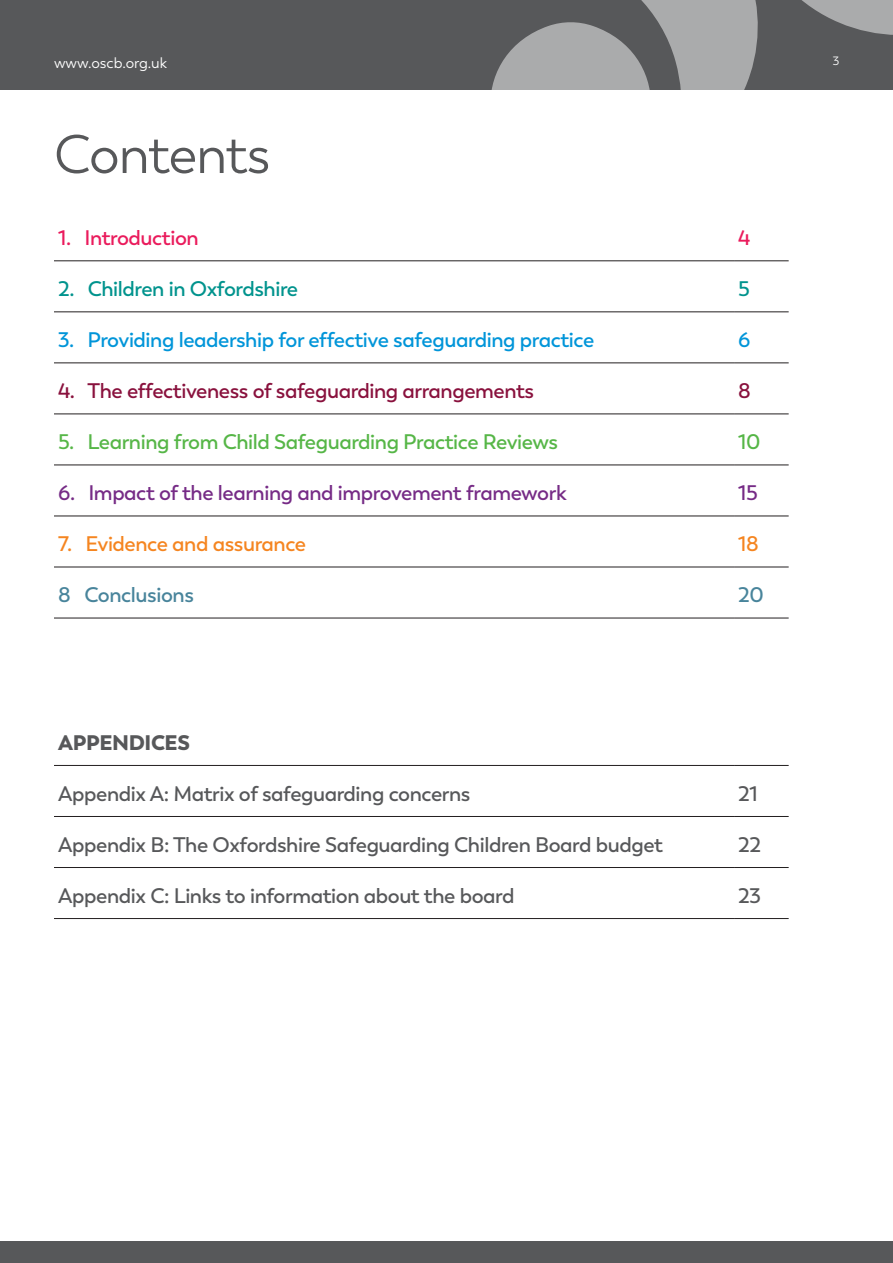
<style>
.page{position:relative;width:893px;height:1263px;background:#fff}
.page>*{position:absolute;margin:0;border:0;box-sizing:border-box;transform-origin:0 0}
.t1{font:54px "Trenda";letter-spacing:-.03em;color:#57585a}
.t2{font:600 21px "Trenda";letter-spacing:-.02em;color:#57585a}
.t3{font:600 21px "Trenda";letter-spacing:-.02em;color:#0095d9}
.t4{font:600 21px "Trenda";letter-spacing:-.02em;color:#56b647}
.t5{font:600 21px "Trenda";letter-spacing:-.02em;color:#762b86}
.t6{font:600 21px "Trenda";letter-spacing:-.02em;color:#89113d}
.t7{font:600 21px "Trenda";letter-spacing:-.02em;color:#00938d}
.t8{font:600 21px "Trenda";letter-spacing:-.02em;color:#f58520}
.t9{font:600 21px "Trenda";letter-spacing:-.02em;color:#ea1b5c}
.t10{font:600 21px "Trenda";letter-spacing:-.02em;color:#48849b}
.t11{font:900 21px "Trenda";letter-spacing:-.02em;color:#57585a}
.t12{font:15px "Trenda";color:#fff}
.t13{font:12px "Trenda";color:#fff}
</style>
<div class="page">
<div style="left:0;top:0;width:893px;height:89px;background:#57585a"></div>
<svg style="left:492px;top:0;width:401px;height:89px"></svg>
<hr style="left:54px;top:261px;width:680px;height:1px;background:#231f20">
<hr style="left:734px;top:261px;width:55px;height:1px;background:#231f20">
<hr style="left:54px;top:312px;width:680px;height:1px;background:#231f20">
<hr style="left:734px;top:312px;width:55px;height:1px;background:#231f20">
<hr style="left:54px;top:363px;width:680px;height:1px;background:#231f20">
<hr style="left:734px;top:363px;width:55px;height:1px;background:#231f20">
<hr style="left:54px;top:414px;width:680px;height:1px;background:#231f20">
<hr style="left:734px;top:414px;width:55px;height:1px;background:#231f20">
<hr style="left:54px;top:465px;width:680px;height:1px;background:#231f20">
<hr style="left:734px;top:465px;width:55px;height:1px;background:#231f20">
<hr style="left:54px;top:516px;width:680px;height:1px;background:#231f20">
<hr style="left:734px;top:516px;width:55px;height:1px;background:#231f20">
<hr style="left:54px;top:567px;width:680px;height:1px;background:#231f20">
<hr style="left:734px;top:567px;width:55px;height:1px;background:#231f20">
<hr style="left:54px;top:618px;width:680px;height:1px;background:#231f20">
<hr style="left:734px;top:618px;width:55px;height:1px;background:#231f20">
<svg style="left:55px;top:764px;width:733px;height:1px"></svg>
<hr style="left:54px;top:765px;width:680px;height:1px;background:#231f20">
<hr style="left:734px;top:765px;width:55px;height:1px;background:#231f20">
<hr style="left:54px;top:816px;width:680px;height:1px;background:#231f20">
<hr style="left:734px;top:816px;width:55px;height:1px;background:#231f20">
<hr style="left:54px;top:867px;width:680px;height:1px;background:#231f20">
<hr style="left:734px;top:867px;width:55px;height:1px;background:#231f20">
<hr style="left:54px;top:918px;width:680px;height:1px;background:#231f20">
<hr style="left:734px;top:918px;width:55px;height:1px;background:#231f20">
<div style="left:0;top:1242px;width:893px;height:21px;background:#57585a"></div>
<p class="t12" style="left:54px;top:54px;width:115px">www.oscb.org.uk</p>
<p class="t13" style="left:833px;top:54px;width:8px">3</p>
<h1 class="t1" style="left:54px;top:123px;width:218px">Contents</h1>
<p class="t9" style="left:58px;top:225px;width:142px">1. Introduction</p>
<p class="t9" style="left:738px;top:225px;width:14px">4</p>
<p class="t7" style="left:58px;top:276px;width:241px">2. Children in Oxfordshire</p>
<p class="t7" style="left:738px;top:276px;width:13px">5</p>
<p class="t3" style="left:58px;top:327px;width:537px">3. Providing leadership for effective safeguarding practice</p>
<p class="t3" style="left:738px;top:327px;width:14px">6</p>
<p class="t6" style="left:58px;top:378px;width:477px">4. The effectiveness of safeguarding arrangements</p>
<p class="t6" style="left:738px;top:378px;width:14px">8</p>
<p class="t4" style="left:58px;top:429px;width:501px">5. Learning from Child Safeguarding Practice Reviews</p>
<p class="t4" style="left:738px;top:429px;width:24px">10</p>
<p class="t5" style="left:58px;top:480px;width:510px">6. Impact of the learning and improvement framework</p>
<p class="t5" style="left:738px;top:480px;width:21px">15</p>
<p class="t8" style="left:58px;top:531px;width:249px">7. Evidence and assurance</p>
<p class="t8" style="left:738px;top:531px;width:22px">18</p>
<p class="t10" style="left:58px;top:582px;width:137px">8 Conclusions</p>
<p class="t10" style="left:738px;top:582px;width:27px">20</p>
<p class="t11" style="left:58px;top:729px;width:133px">APPENDICES</p>
<p class="t2" style="left:58px;top:781px;width:414px">Appendix A: Matrix of safeguarding concerns</p>
<p class="t2" style="left:738px;top:781px;width:21px">21</p>
<p class="t2" style="left:58px;top:832px;width:606px">Appendix B: The Oxfordshire Safeguarding Children Board budget</p>
<p class="t2" style="left:738px;top:832px;width:24px">22</p>
<p class="t2" style="left:58px;top:883px;width:458px">Appendix C: Links to information about the board</p>
<p class="t2" style="left:738px;top:883px;width:24px">23</p>
</div>
